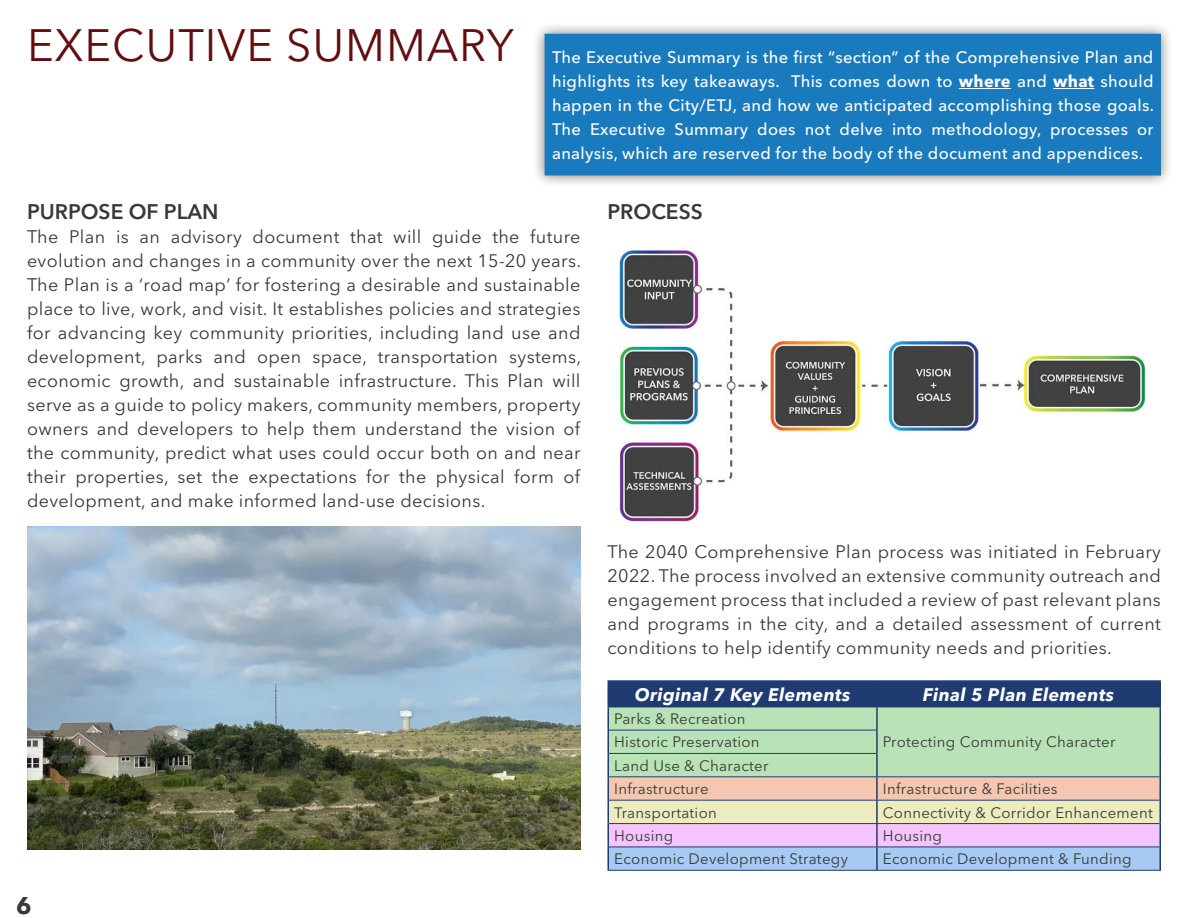
<style>
.page{position:relative;width:1188px;height:918px;background:#fff}
.page>*{position:absolute;margin:0;border:0;box-sizing:border-box;transform-origin:0 0}
.t1{font:45px "Avenir Next LT Pro";letter-spacing:.02em;color:#620e10}
.t2{font:700 24px "Avenir Next LT Pro";color:#373a37}
.t3{font:600 21px "Avenir Next LT Pro";color:#373a37}
.t4{font:18px/24px "Avenir Next LT Pro";letter-spacing:.02em;color:#373a37;text-align:justify}
.t5{font:italic 700 18px "Avenir Next LT Pro";letter-spacing:.02em;color:#fff}
.t6{font:500 16.5px/24px "Avenir Next LT Pro";letter-spacing:.02em;color:#fff;text-align:justify}
.t7{font:15px/23.4px "Avenir Next LT Pro";letter-spacing:.02em;color:#373a37}
.s1{font-weight:700}
</style>
<div class="page">
<hr style="left:608px;top:870px;width:269px;height:1px;background:#203b71">
<hr style="left:877px;top:870px;width:284px;height:1px;background:#203b71">
<hr style="left:608px;top:680px;width:269px;height:2px;background:#203b71">
<hr style="left:877px;top:680px;width:284px;height:2px;background:#203b71">
<svg style="left:608px;top:681px;width:553px;height:189px;background:#b0bdb9"></svg>
<hr style="left:877px;top:776px;width:283px;height:1px;background:#203b71">
<img style="left:618px;top:250px;width:528px;height:272px">
<img style="left:27px;top:527px;width:553px;height:322px">
<div style="left:532px;top:21px;width:642px;height:167px;background:#000;opacity:.5"></div>
<div style="left:548px;top:38px;width:609px;height:134px;background:#197bbd"></div>
<hr style="left:959px;top:88px;width:52px;height:1px;background:#fff">
<hr style="left:1053px;top:88px;width:41px;height:1px;background:#fff">
<div style="left:545px;top:34px;width:616px;height:142px;border:8px solid #197bbd"></div>
<h1 class="t1" style="left:27px;top:19px;width:488px">EXECUTIVE SUMMARY</h1>
<p class="t6" style="left:552px;top:45px;width:603px">The Executive Summary is the first “section” of the Comprehensive Plan and highlights its key takeaways. This comes down to <span class="s1">where</span> and <span class="s1">what</span> should happen in the City/ETJ, and how we anticipated accomplishing those goals.<br>The Executive Summary does not delve into methodology, processes or analysis, which are reserved for the body of the document and appendices.</p>
<p class="t3" style="left:27px;top:199px;width:193px">PURPOSE OF PLAN</p>
<p class="t4" style="left:27px;top:225px;width:556px">The Plan is an advisory document that will guide the future evolution and changes in a community over the next 15-20 years.<br>The Plan is a ‘road map’ for fostering a desirable and sustainable place to live, work, and visit. It establishes policies and strategies for advancing key community priorities, including land use and development, parks and open space, transportation systems, economic growth, and sustainable infrastructure. This Plan will serve as a guide to policy makers, community members, property owners and developers to help them understand the vision of the community, predict what uses could occur both on and near their properties, set the expectations for the physical form of development, and make informed land-use decisions.</p>
<h2 class="t2" style="left:16px;top:890px;width:17px">6</h2>
<p class="t3" style="left:608px;top:199px;width:97px">PROCESS</p>
<p class="t4" style="left:608px;top:540px;width:555px">The 2040 Comprehensive Plan process was initiated in February 2022. The process involved an extensive community outreach and engagement process that included a review of past relevant plans and programs in the city, and a detailed assessment of current conditions to help identify community needs and priorities.</p>
<p class="t5" style="left:635px;top:683px;width:217px">Original 7 Key Elements</p>
<p class="t5" style="left:923px;top:683px;width:193px">Final 5 Plan Elements</p>
<p class="t7" style="left:614px;top:707px;width:147px">Parks &amp; Recreation<br>Historic Preservation</p>
<p class="t7" style="left:883px;top:731px;width:234px">Protecting Community Character</p>
<p class="t7" style="left:614px;top:754px;width:156px">Land Use &amp; Character<br>Infrastructure</p>
<p class="t7" style="left:883px;top:777px;width:176px">Infrastructure &amp; Facilities</p>
<p class="t7" style="left:614px;top:801px;width:104px">Transportation</p>
<p class="t7" style="left:883px;top:801px;width:271px">Connectivity &amp; Corridor Enhancement</p>
<p class="t7" style="left:614px;top:824px;width:61px">Housing</p>
<p class="t7" style="left:883px;top:824px;width:61px">Housing</p>
<p class="t7" style="left:614px;top:847px;width:235px">Economic Development Strategy</p>
<p class="t7" style="left:883px;top:847px;width:250px">Economic Development &amp; Funding</p>
</div>
